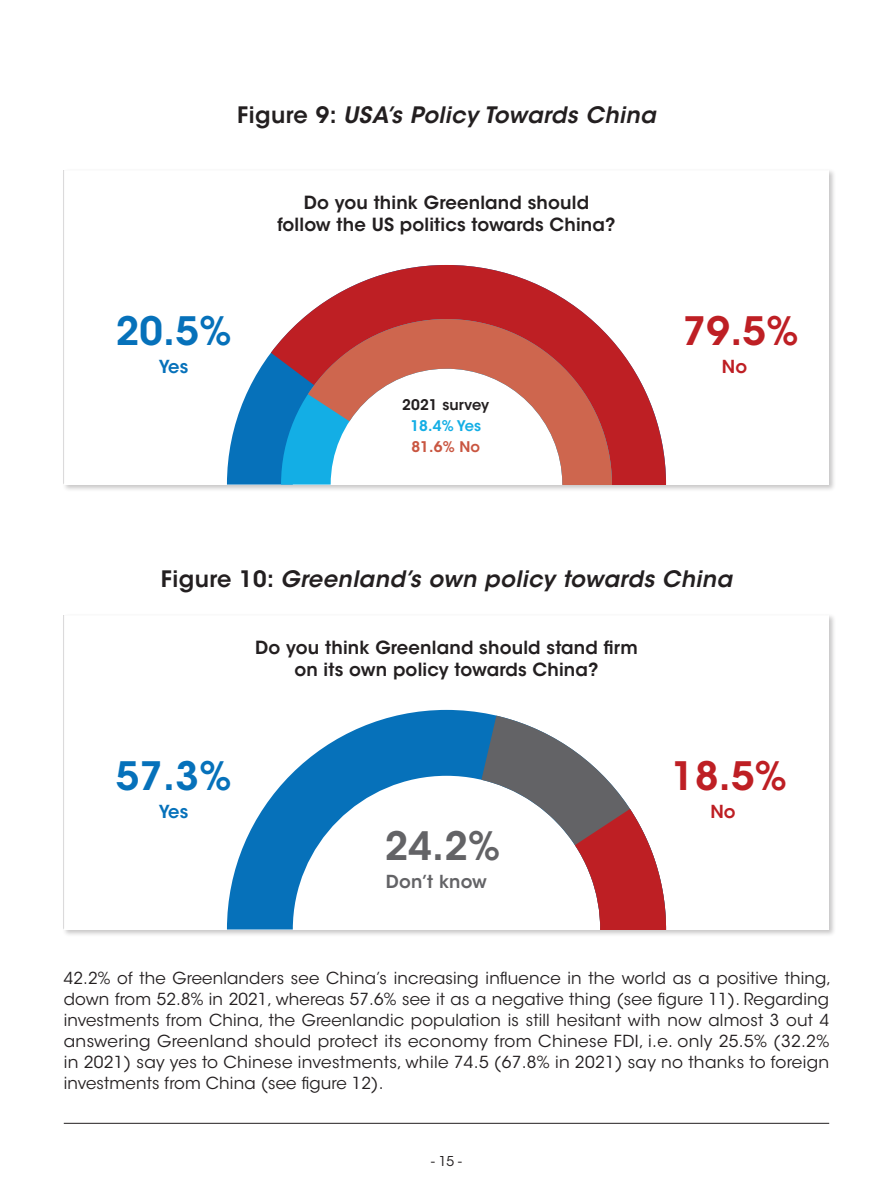
<style>
.page{position:relative;width:893px;height:1191px;background:#fff}
.page>*{position:absolute;margin:0;border:0;box-sizing:border-box;transform-origin:0 0}
.t1{font:600 38.85px "ITC Avant Garde Std";color:#0671ba}
.t2{font:600 38.85px "ITC Avant Garde Std";color:#be1f24}
.t3{font:600 38.85px "ITC Avant Garde Std";color:#636366}
.t4{font:italic 600 22.5px "ITC Avant Garde Std";letter-spacing:.02em;color:#231f20}
.t5{font:600 18px/21.6px "ITC Avant Garde Std";letter-spacing:.01em;color:#231f20;text-align:center}
.t6{font:600 17.85px "ITC Avant Garde Std";letter-spacing:.01em;color:#636366}
.t7{font:600 17.85px "ITC Avant Garde Std";letter-spacing:-.04em;color:#0671ba}
.t8{font:600 17.85px "ITC Avant Garde Std";color:#be1f24}
.t9{font:16.5px/21px "ITC Avant Garde Std";letter-spacing:.01em;color:#231f20}
.t10{font:600 14.55px "ITC Avant Garde Std";letter-spacing:.01em;color:#231f20}
.t11{font:600 14.55px "ITC Avant Garde Std";color:#13aee5}
.t12{font:600 14.55px "ITC Avant Garde Std";color:#c95641}
.t13{font:13.5px "ITC Avant Garde Std";color:#231f20}
.s1{font-style:normal}
</style>
<div class="page">
<div style="left:62px;top:168px;width:775px;height:324px;background:#231f20;opacity:.25"></div>
<div style="left:63px;top:169px;width:767px;height:316px;background:#fff"></div>
<svg style="left:227px;top:352px;width:44px;height:132px;fill:#0671ba"></svg>
<svg style="left:271px;top:265px;width:396px;height:219px"></svg>
<svg style="left:281px;top:319px;width:27px;height:165px;background:#4778a5"></svg>
<svg style="left:308px;top:296px;width:314px;height:188px"></svg>
<hr style="left:64px;top:1123px;width:765px;height:1px;background:#231f20">
<div style="left:62px;top:613px;width:775px;height:324px;background:#231f20;opacity:.25"></div>
<div style="left:63px;top:614px;width:767px;height:316px;background:#fff"></div>
<svg style="left:227px;top:710px;width:266px;height:219px"></svg>
<svg style="left:397px;top:715px;width:233px;height:94px"></svg>
<svg style="left:263px;top:809px;width:404px;height:120px"></svg>
<h2 class="t4" style="left:237px;top:100px;width:420px"><span class="s1">Figure 9:</span> USA’s Policy Towards China</h2>
<h1 class="t1" style="left:116px;top:306px;width:117px">20.5%</h1>
<p class="t7" style="left:159px;top:355px;width:31px">Yes</p>
<p class="t5" style="left:277px;top:192px;width:340px">Do you think Greenland should follow the US politics towards China?</p>
<p class="t10" style="left:402px;top:395px;width:89px">2021 survey</p>
<p class="t11" style="left:410px;top:416px;width:72px">18.4% Yes</p>
<p class="t12" style="left:411px;top:437px;width:70px">81.6% No</p>
<h1 class="t2" style="left:683px;top:306px;width:117px">79.5%</h1>
<p class="t8" style="left:722px;top:355px;width:27px">No</p>
<h2 class="t4" style="left:161px;top:564px;width:573px"><span class="s1">Figure 10:</span> Greenland’s own policy towards China</h2>
<p class="t5" style="left:255px;top:637px;width:384px">Do you think Greenland should stand firm on its own policy towards China?</p>
<h1 class="t1" style="left:116px;top:751px;width:117px">57.3%</h1>
<p class="t7" style="left:159px;top:800px;width:31px">Yes</p>
<h1 class="t3" style="left:385px;top:821px;width:117px">24.2%</h1>
<p class="t6" style="left:386px;top:870px;width:102px">Don’t know</p>
<h1 class="t2" style="left:671px;top:751px;width:117px">18.5%</h1>
<p class="t8" style="left:710px;top:800px;width:27px">No</p>
<p class="t9" style="left:64px;top:968px;width:769px">42.2% of the Greenlanders see China’s increasing influence in the world as a positive thing, down from 52.8% in 2021, whereas 57.6% see it as a negative thing (see figure 11). Regarding investments from China, the Greenlandic population is still hesitant with now almost 3 out 4 answering Greenland should protect its economy from Chinese FDI, i.e. only 25.5% (32.2% in 2021) say yes to Chinese investments, while 74.5 (67.8% in 2021) say no thanks to foreign investments from China (see figure 12).</p>
<p class="t13" style="left:431px;top:1153px;width:32px">- 15 -</p>
</div>
